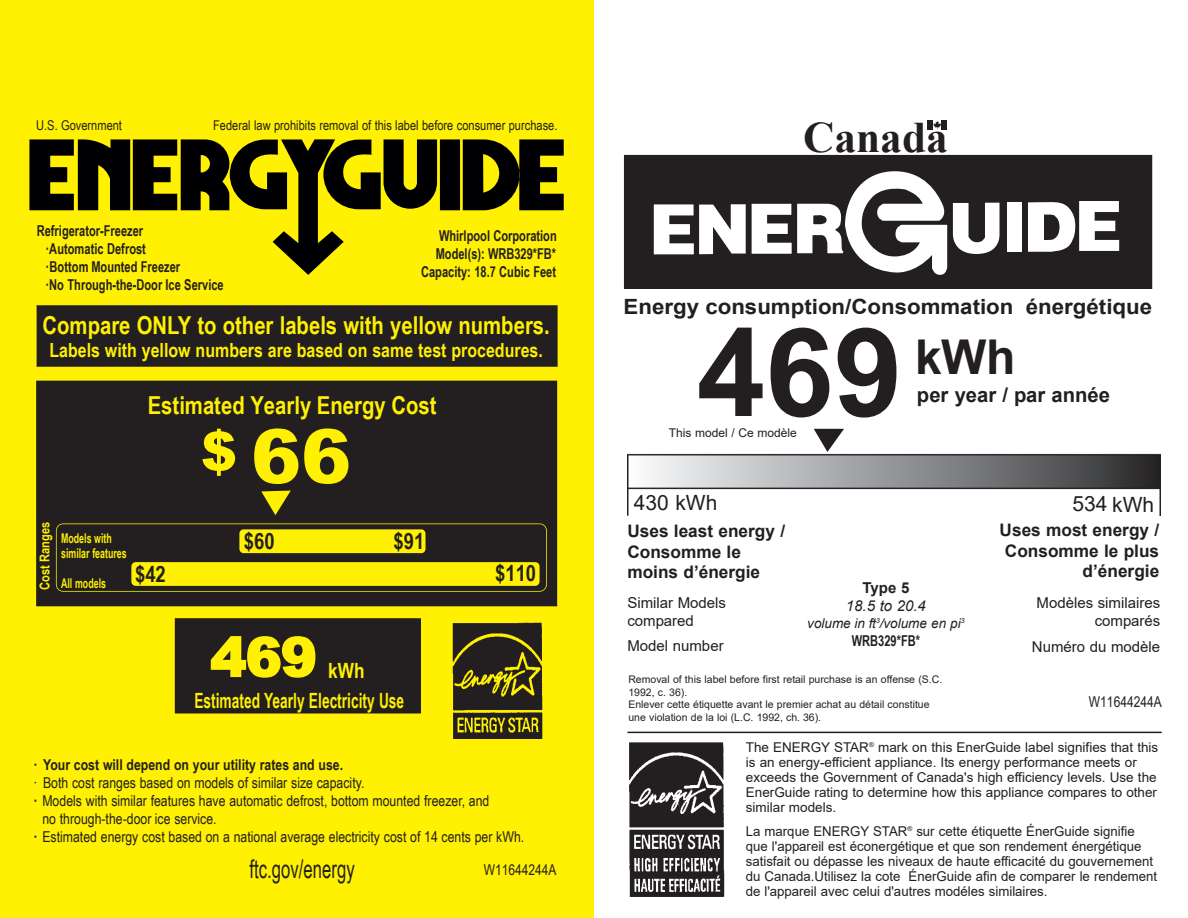
<style>
.page{position:relative;width:1188px;height:918px;background:#fff}
.page>*{position:absolute;margin:0;border:0;box-sizing:border-box;transform-origin:0 0}
.t1{font:700 123px "Arial";color:#231f20}
.t2{font:900 75px "Arial";color:#fff101}
.t3{font:900 54px "Arial";color:#fff101}
.t4{font:700 48px "Arial";color:#231f20}
.t5{font:700 43.5px "Times New Roman";color:#231f20}
.t6{font:25.5px "Arial Narrow";color:#231f20;scale:.8 1}
.t7{font:700 24.75px "Arial Narrow";color:#fff101}
.t8{font:700 22.5px "Arial Narrow";color:#231f20}
.t9{font:700 21px "Arial";color:#231f20;scale:1.06 1}
.t10{font:700 21px "Arial Narrow";color:#fff101;scale:.8 1}
.t11{font:21px "Arial";color:#231f20}
.t12{font:700 21px "Arial Narrow";color:#fff101}
.t13{font:700 20.25px "Arial";color:#231f20}
.t14{font:700 19.5px "Arial Narrow";color:#fff101}
.t15{font:700 17.25px/20.7px "Arial";color:#231f20;text-align:right}
.t16{font:15px "Arial Narrow";color:#231f20}
.t17{font:700 15px/18px "Arial Narrow";color:#231f20;scale:.9 1}
.t18{font:15px/18px "Arial";color:#231f20;text-align:right}
.t19{font:700 15px "Arial Narrow";color:#231f20}
.t20{font:15px "Arial";color:#231f20;scale:.8 1}
.t21{font:italic 15px "Arial";color:#231f20}
.t22{font:700 15px "Arial";color:#231f20}
.t23{font:13.5px/15px "Arial";color:#231f20}
.t24{font:13.5px "Arial Narrow";color:#231f20}
.t25{font:700 13.5px/15px "Arial Narrow";color:#fff101;scale:.8 1}
.t26{font:italic 13.5px "Arial";color:#231f20}
.t27{font:700 13.5px "Arial Narrow";color:#fff101}
.t28{font:12px "Arial";color:#231f20}
.t29{font:10.5px/12.6px "Arial";color:#231f20}
.s1{font-weight:700}
</style>
<div class="page">
<div style="left:0;top:0;width:593px;height:918px;background:#fff101"></div>
<div style="left:625px;top:156px;width:527px;height:132px;background:#231f20"></div>
<div style="left:624px;top:155px;width:528px;height:134px;border:1px solid #231f20"></div>
<svg style="left:654px;top:204px;width:92px;height:50px"></svg>
<svg style="left:1028px;top:201px;width:91px;height:51px"></svg>
<div style="left:1007px;top:202px;width:14px;height:50px;background:#fff"></div>
<svg style="left:752px;top:171px;width:248px;height:104px"></svg>
<div style="left:928px;top:120px;width:5px;height:10px;background:#231f20"></div>
<div style="left:942px;top:120px;width:5px;height:10px;background:#231f20"></div>
<svg style="left:933px;top:121px;width:8px;height:8px"></svg>
<div style="left:176px;top:619px;width:244px;height:94px;background:#231f20"></div>
<div style="left:175px;top:618px;width:246px;height:95px;border:2px solid #231f20"></div>
<div style="left:37px;top:381px;width:519px;height:225px;background:#231f20"></div>
<div style="left:36px;top:381px;width:521px;height:225px;border:2px solid #231f20"></div>
<hr style="left:627px;top:732px;width:535px;height:1px;background:#231f20">
<img style="left:628px;top:453px;width:532px;height:63px">
<div style="left:37px;top:306px;width:520px;height:60px;background:#231f20"></div>
<div style="left:37px;top:305px;width:521px;height:62px;border:2px solid #231f20"></div>
<svg style="left:814px;top:429px;width:30px;height:23px"></svg>
<svg style="left:261px;top:491px;width:30px;height:24px"></svg>
<svg style="left:56px;top:523px;width:491px;height:69px"></svg>
<svg style="left:210px;top:636px;width:106px;height:42px"></svg>
<div style="left:131px;top:562px;width:409px;height:24px;background:#fff101;border-radius:4px"></div>
<div style="left:239px;top:529px;width:187px;height:24px;background:#fff101;border-radius:4px"></div>
<img style="left:452px;top:622px;width:90px;height:117px">
<img style="left:629px;top:742px;width:96px;height:155px">
<svg style="left:29px;top:139px;width:535px;height:136px"></svg>
<p class="t24" style="left:36px;top:116px;width:87px">U.S. Government</p>
<p class="t24" style="left:213px;top:116px;width:346px">Federal law prohibits removal of this label before consumer purchase.</p>
<p class="t17" style="left:46px;top:221px;width:199px;text-indent:-9px">Refrigerator-Freezer<br>·Automatic Defrost<br>·Bottom Mounted Freezer<br>·No Through-the-Door Ice Service</p>
<p class="t17" style="left:421px;top:226px;width:152px;text-align:right">Whirlpool Corporation<br>Model(s): WRB329*FB*<br>Capacity: 18.7 Cubic Feet</p>
<h3 class="t7" style="left:43px;top:307px;width:509px">Compare ONLY to other labels with yellow numbers.</h3>
<h3 class="t14" style="left:49px;top:335px;width:495px">Labels with yellow numbers are based on same test procedures.</h3>
<h3 class="t7" style="left:148px;top:386px;width:290px">Estimated Yearly Energy Cost</h3>
<h2 class="t2" style="left:201px;top:402px;width:152px"><sup>$</sup> 66</h2>
<p class="t27" style="left:35px;top:590px;width:69px;rotate:-90deg">Cost Ranges</p>
<p class="t25" style="left:61px;top:530px;width:84px">Models with similar features</p>
<p class="t25" style="left:61px;top:575px;width:58px">All models</p>
<h3 class="t8" style="left:244px;top:524px;width:32px">$60</h3>
<h3 class="t8" style="left:393px;top:524px;width:32px">$91</h3>
<h3 class="t8" style="left:135px;top:557px;width:32px">$42</h3>
<h3 class="t8" style="left:495px;top:556px;width:43px">$110</h3>
<h3 class="t3" style="left:210px;top:618px;width:108px">469</h3>
<h3 class="t12" style="left:328px;top:655px;width:38px">kWh</h3>
<h3 class="t10" style="left:194px;top:684px;width:264px">Estimated Yearly Electricity Use</h3>
<p class="t19" style="left:34px;top:753px;width:311px">· Your cost will depend on your utility rates and use.</p>
<p class="t16" style="left:34px;top:772px;width:332px">· Both cost ranges based on models of similar size capacity.</p>
<p class="t16" style="left:34px;top:790px;width:457px"><span class="s1">·</span> Models with similar features have automatic defrost, bottom mounted freezer, and</p>
<p class="t16" style="left:42px;top:808px;width:176px">no through-the-door ice service.</p>
<p class="t16" style="left:34px;top:826px;width:492px"><span class="s1">·</span> Estimated energy cost based on a national average electricity cost of 14 cents per kWh.</p>
<h3 class="t6" style="left:250px;top:850px;width:133px">ftc.gov/energy</h3>
<p class="t20" style="left:484px;top:859px;width:92px">W11644244A</p>
<h3 class="t5" style="left:803px;top:106px;width:146px">Canada</h3>
<h3 class="t9" style="left:624px;top:292px;width:500px">Energy consumption/Consommation énergétique</h3>
<h1 class="t1" style="left:697px;top:286px;width:207px">469</h1>
<p class="t28" style="left:669px;top:425px;width:130px">This model / Ce modèle</p>
<h3 class="t4" style="left:915px;top:323px;width:102px">kWh</h3>
<h3 class="t13" style="left:917px;top:381px;width:194px">per year / par année</h3>
<h3 class="t11" style="left:634px;top:489px;width:85px">430 kWh</h3>
<h3 class="t11" style="left:1073px;top:490px;width:83px">534 kWh</h3>
<p class="t15" style="left:627px;top:521px;width:159px;text-align:left">Uses least energy /<br>Consomme le moins d’énergie</p>
<p class="t18" style="left:627px;top:594px;width:100px;text-align:left">Similar Models compared</p>
<p class="t18" style="left:627px;top:637px;width:98px">Model number</p>
<p class="t22" style="left:863px;top:577px;width:48px">Type 5</p>
<p class="t21" style="left:846px;top:596px;width:82px">18.5 to 20.4</p>
<p class="t26" style="left:807px;top:614px;width:159px">volume in ft<sup>3</sup>/volume en pi<sup>3</sup></p>
<p class="t17" style="left:852px;top:631px;width:77px">WRB329*FB*</p>
<p class="t29" style="left:628px;top:673px;width:315px">Removal of this label before first retail purchase is an offense (S.C.<br>1992, c. 36).<br>Enlever cette étiquette avant le premier achat au détail constitue une violation de la loi (L.C. 1992, ch. 36).</p>
<p class="t15" style="left:1000px;top:520px;width:161px">Uses most energy /<br>Consomme le plus d’énergie</p>
<p class="t18" style="left:1037px;top:594px;width:125px">Modèles similaires comparés</p>
<p class="t18" style="left:1032px;top:637px;width:130px">Numéro du modèle</p>
<p class="t20" style="left:1089px;top:692px;width:92px">W11644244A</p>
<p class="t23" style="left:746px;top:740px;width:414px">The ENERGY STAR<sup>®</sup> mark on this EnerGuide label signifies that this is an energy-efficient appliance. Its energy performance meets or exceeds the Government of Canada's high efficiency levels. Use the EnerGuide rating to determine how this appliance compares to other similar models.</p>
<p class="t23" style="left:746px;top:824px;width:413px">La marque ENERGY STAR<sup>®</sup> sur cette étiquette ÉnerGuide signifie que l'appareil est éconergétique et que son rendement énergétique satisfait ou dépasse les niveaux de haute efficacité du gouvernement du Canada.Utilisez la cote ÉnerGuide afin de comparer le rendement de l'appareil avec celui d'autres modéles similaires.</p>
</div>
